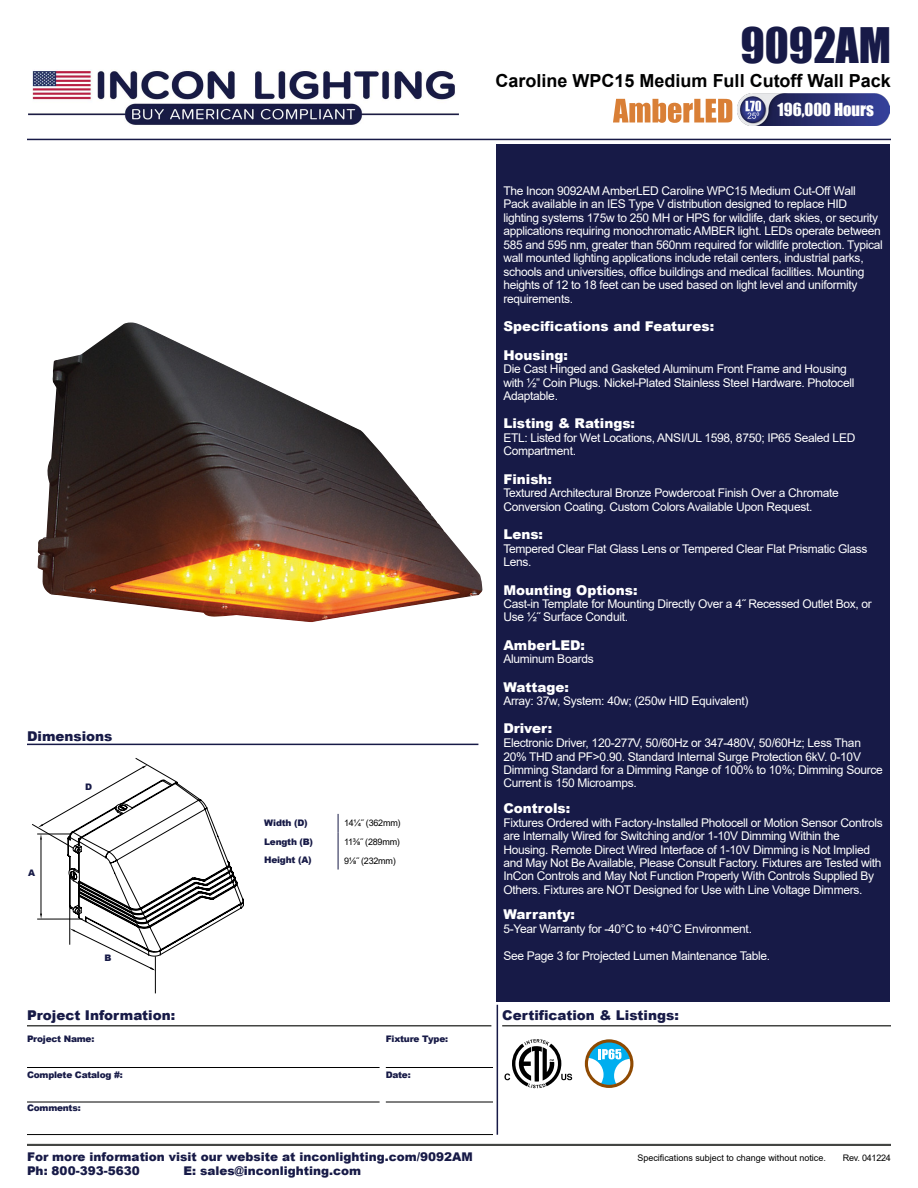
<style>
.page{position:relative;width:918px;height:1188px;background:#fff}
.page>*{position:absolute;margin:0;border:0;box-sizing:border-box;transform-origin:0 0}
.t1{font:45px "Impact";color:#171a47}
.t2{font:700 18px "Arial";color:#000101}
.t3{font:16.5px "Impact";color:#fff}
.t4{font:900 13.5px/28.5px "Arial";color:#fff}
.t5{font:900 13.5px "Arial";color:#171a47}
.t6{font:12px/13.4px "Arial";letter-spacing:-.025em;color:#fff}
.t7{font:900 12px "Arial";color:#171a47}
.t8{font:900 9px "Arial";letter-spacing:-.025em;color:#171a47}
.t9{font:9px "Arial";color:#000}
.t10{font:9px "Arial";letter-spacing:-.025em;color:#000}
</style>
<div class="page">
<img style="left:29px;top:69px;width:430px;height:56px">
<hr style="left:27px;top:139px;width:864px;height:1px;background:#171a47">
<svg style="left:613px;top:99px;width:119px;height:24px"></svg>
<img style="left:738px;top:94px;width:152px;height:31px">
<hr style="left:27px;top:1134px;width:466px;height:1px;background:#000">
<hr style="left:27px;top:1067px;width:353px;height:1px;background:#000">
<hr style="left:27px;top:1102px;width:353px;height:1px;background:#000">
<hr style="left:386px;top:1102px;width:107px;height:1px;background:#000">
<hr style="left:386px;top:1067px;width:107px;height:1px;background:#000">
<hr style="left:497px;top:1005px;width:1px;height:130px;background:#171a47">
<hr style="left:27px;top:1025px;width:464px;height:2px;background:#444543">
<hr style="left:502px;top:1025px;width:389px;height:2px;background:#444543">
<div style="left:27px;top:1144px;width:864px;height:2px;border:2px solid #444543"></div>
<div style="left:497px;top:145px;width:393px;height:857px;background:#171a47"></div>
<svg style="left:338px;top:814px;width:1px;height:56px"></svg>
<svg style="left:32px;top:758px;width:212px;height:235px"></svg>
<img style="left:37px;top:323px;width:445px;height:299px">
<svg style="left:585px;top:1039px;width:48px;height:49px"></svg>
<svg style="left:504px;top:1039px;width:68px;height:49px"></svg>
<hr style="left:27px;top:744px;width:451px;height:1px;background:#171a47">
<p class="t5" style="left:27px;top:726px;width:87px">Dimensions</p>
<p class="t8" style="left:28px;top:867px;width:9px">A</p>
<p class="t8" style="left:85px;top:780px;width:9px">D</p>
<p class="t8" style="left:104px;top:951px;width:9px">B</p>
<p class="t8" style="left:264px;top:817px;width:45px">Width (D)</p>
<p class="t10" style="left:344px;top:817px;width:58px">14¼˝ (362mm)</p>
<p class="t8" style="left:264px;top:835px;width:50px">Length (B)</p>
<p class="t10" style="left:344px;top:836px;width:57px">11⅜˝ (289mm)</p>
<p class="t8" style="left:264px;top:854px;width:49px">Height (A)</p>
<p class="t9" style="left:344px;top:854px;width:53px">9⅛˝ (232mm)</p>
<h1 class="t1" style="left:740px;top:11px;width:152px">9092AM</h1>
<h2 class="t2" style="left:496px;top:68px;width:397px">Caroline WPC15 Medium Full Cutoff Wall Pack</h2>
<h3 class="t3" style="left:778px;top:97px;width:98px">196,000 Hours</h3>
<p class="t6" style="left:503px;top:184px;width:381px">The Incon 9092AM AmberLED Caroline WPC15 Medium Cut-Off Wall Pack available in an IES Type V distribution designed to replace HID lighting systems 175w to 250 MH or HPS for wildlife, dark skies, or security applications requiring monochromatic AMBER light. LEDs operate between 585 and 595 nm, greater than 560nm required for wildlife protection. Typical wall mounted lighting applications include retail centers, industrial parks, schools and universities, office buildings and medical facilities. Mounting heights of 12 to 18 feet can be used based on light level and uniformity requirements.</p>
<p class="t4" style="left:503px;top:312px;width:212px">Specifications and Features:<br>Housing:</p>
<p class="t6" style="left:503px;top:362px;width:353px">Die Cast Hinged and Gasketed Aluminum Front Frame and Housing with ½” Coin Plugs. Nickel-Plated Stainless Steel Hardware. Photocell<br>Adaptable.</p>
<p class="t4" style="left:503px;top:409px;width:133px">Listing &amp; Ratings:</p>
<p class="t6" style="left:503px;top:431px;width:354px">ETL: Listed for Wet Locations, ANSI/UL 1598, 8750; IP65 Sealed LED<br>Compartment.</p>
<p class="t4" style="left:503px;top:464px;width:50px">Finish:</p>
<p class="t6" style="left:503px;top:487px;width:337px">Textured Architectural Bronze Powdercoat Finish Over a Chromate<br>Conversion Coating. Custom Colors Available Upon Request.</p>
<p class="t4" style="left:503px;top:520px;width:41px">Lens:</p>
<p class="t6" style="left:503px;top:542px;width:366px">Tempered Clear Flat Glass Lens or Tempered Clear Flat Prismatic Glass<br>Lens.</p>
<p class="t4" style="left:503px;top:575px;width:136px">Mounting Options:</p>
<p class="t6" style="left:503px;top:597px;width:370px">Cast-in Template for Mounting Directly Over a 4˝ Recessed Outlet Box, or<br>Use ½˝ Surface Conduit.</p>
<p class="t4" style="left:503px;top:630px;width:83px">AmberLED:</p>
<p class="t6" style="left:503px;top:652px;width:92px">Aluminum Boards</p>
<p class="t4" style="left:503px;top:672px;width:67px">Wattage:</p>
<p class="t6" style="left:503px;top:694px;width:247px">Array: 37w, System: 40w; (250w HID Equivalent)</p>
<p class="t4" style="left:503px;top:714px;width:50px">Driver:</p>
<p class="t6" style="left:503px;top:736px;width:381px">Electronic Driver, 120-277V, 50/60Hz or 347-480V, 50/60Hz; Less Than 20% THD and PF&gt;0.90. Standard Internal Surge Protection 6kV. 0-10V Dimming Standard for a Dimming Range of 100% to 10%; Dimming Source Current is 150 Microamps.</p>
<p class="t4" style="left:503px;top:793px;width:68px">Controls:</p>
<p class="t6" style="left:503px;top:816px;width:381px">Fixtures Ordered with Factory-Installed Photocell or Motion Sensor Controls are Internally Wired for Switching and/or 1-10V Dimming Within the Housing. Remote Direct Wired Interface of 1-10V Dimming is Not Implied and May Not Be Available, Please Consult Factory. Fixtures are Tested with InCon Controls and May Not Function Properly With Controls Supplied By Others. Fixtures are NOT Designed for Use with Line Voltage Dimmers.</p>
<p class="t4" style="left:503px;top:900px;width:73px">Warranty:</p>
<p class="t6" style="left:503px;top:922px;width:250px">5-Year Warranty for -40°C to +40°C Environment.</p>
<p class="t6" style="left:503px;top:949px;width:268px">See Page 3 for Projected Lumen Maintenance Table.</p>
<p class="t5" style="left:27px;top:1005px;width:150px">Project Information:</p>
<p class="t5" style="left:502px;top:1005px;width:178px">Certification &amp; Listings:</p>
<p class="t8" style="left:27px;top:1032px;width:69px">Project Name:</p>
<p class="t8" style="left:27px;top:1068px;width:97px">Complete Catalog #:</p>
<p class="t8" style="left:27px;top:1101px;width:55px">Comments:</p>
<p class="t8" style="left:386px;top:1032px;width:64px">Fixture Type:</p>
<p class="t8" style="left:386px;top:1068px;width:26px">Date:</p>
<p class="t7" style="left:27px;top:1148px;width:447px">For more information visit our website at inconlighting.com/9092AM</p>
<p class="t9" style="left:637px;top:1152px;width:190px">Specifications subject to change without notice.</p>
<p class="t7" style="left:27px;top:1162px;width:114px">Ph: 800-393-5630</p>
<p class="t7" style="left:184px;top:1162px;width:179px">E: sales@inconlighting.com</p>
<p class="t10" style="left:843px;top:1152px;width:50px">Rev. 041224</p>
</div>
